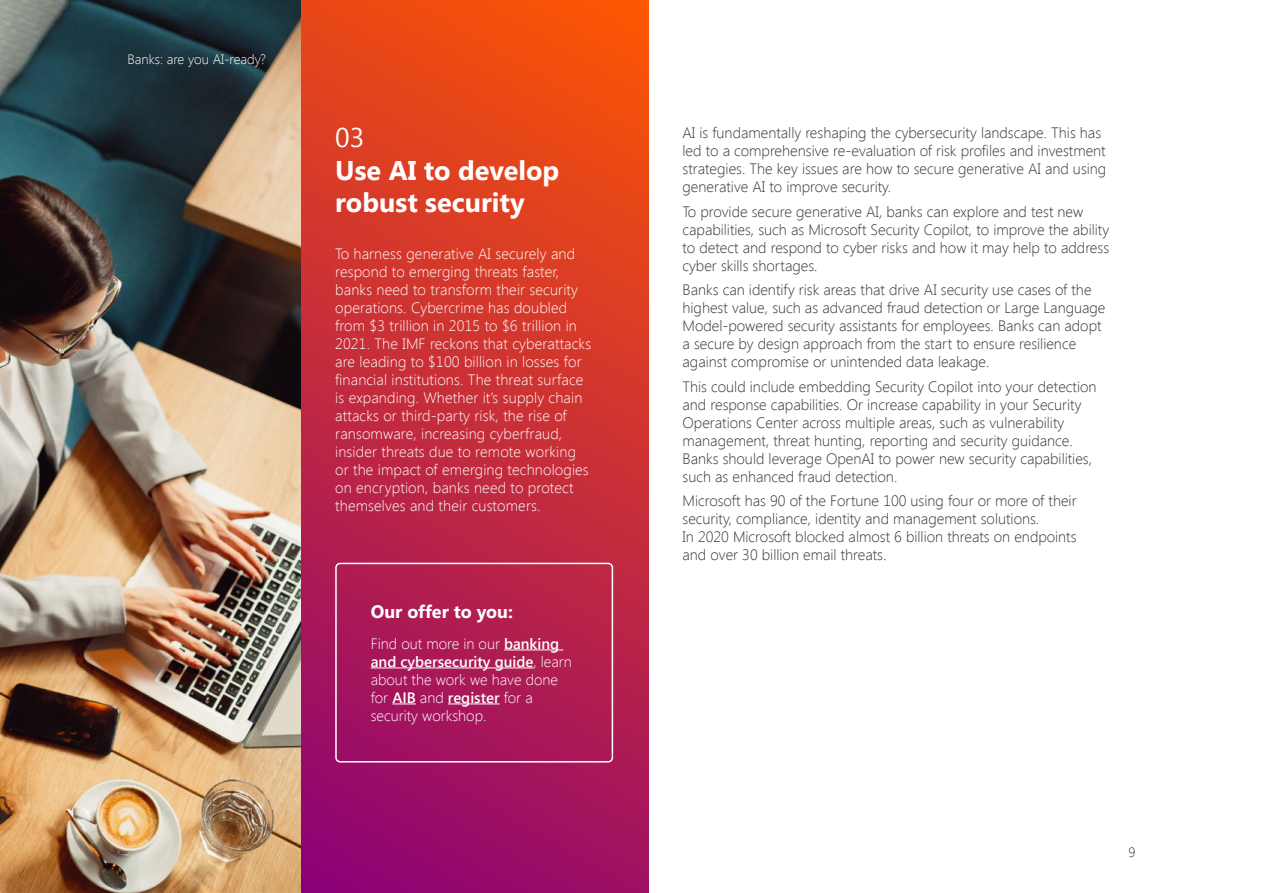
<style>
.page{position:relative;width:1263px;height:893px;background:#fff}
.page>*{position:absolute;margin:0;border:0;box-sizing:border-box;transform-origin:0 0}
.t1{font:700 27px/32.4px "Segoe UI";color:#fff}
.t2{font:27px "Segoe UI";color:#fff}
.t3{font:700 18px "Segoe UI";color:#fff}
.t4{font:300 15px/18px "Segoe UI";color:#333}
.t5{font:300 15px/18px "Segoe UI";letter-spacing:.01em;color:#fff}
.t6{font:300 13.5px "Segoe UI";color:#fff}
.t7{font:300 13.5px "Segoe UI";color:#333}
.s1{font-weight:600}
</style>
<div class="page">
<img style="left:0;top:0;width:301px;height:893px">
<div style="left:301px;top:0;width:347px;height:893px;background:linear-gradient(to bottom,#f34f0b,#94096e)"></div>
<hr style="left:504px;top:649px;width:59px;height:1px;background:#fff">
<hr style="left:371px;top:667px;width:162px;height:1px;background:#fff">
<svg style="left:392px;top:703px;width:24px;height:1px"></svg>
<hr style="left:448px;top:703px;width:52px;height:1px;background:#fff">
<div style="left:335px;top:563px;width:278px;height:199px;border:2px solid #fff;border-radius:4px"></div>
<p class="t6" style="left:128px;top:50px;width:140px">Banks: are you AI-ready?</p>
<h1 class="t2" style="left:335px;top:119px;width:31px">03</h1>
<h1 class="t1" style="left:335px;top:152px;width:226px">Use AI to develop robust security</h1>
<p class="t5" style="left:335px;top:244px;width:258px">To harness generative AI securely and respond to emerging threats faster, banks need to transform their security operations. Cybercrime has doubled from $3 trillion in 2015 to $6 trillion in 2021. The IMF reckons that cyberattacks are leading to $100 billion in losses for financial institutions. The threat surface is expanding. Whether it’s supply chain attacks or third-party risk, the rise of ransomware, increasing cyberfraud, insider threats due to remote working or the impact of emerging technologies on encryption, banks need to protect themselves and their customers.</p>
<p class="t3" style="left:371px;top:599px;width:144px">Our offer to you:</p>
<p class="t5" style="left:371px;top:634px;width:203px">Find out more in our <span class="s1">banking and cybersecurity guide</span>, learn about the work we have done for <span class="s1">AIB</span> and <span class="s1">register</span> for a security workshop.</p>
<p class="t4" style="left:682px;top:124px;width:425px">AI is fundamentally reshaping the cybersecurity landscape. This has led to a comprehensive re-evaluation of risk profiles and investment strategies. The key issues are how to secure generative AI and using generative AI to improve security.</p>
<p class="t4" style="left:682px;top:202px;width:428px">To provide secure generative AI, banks can explore and test new capabilities, such as Microsoft Security Copilot, to improve the ability to detect and respond to cyber risks and how it may help to address cyber skills shortages.</p>
<p class="t4" style="left:682px;top:280px;width:424px">Banks can identify risk areas that drive AI security use cases of the highest value, such as advanced fraud detection or Large Language Model-powered security assistants for employees. Banks can adopt a secure by design approach from the start to ensure resilience against compromise or unintended data leakage.</p>
<p class="t4" style="left:682px;top:377px;width:415px">This could include embedding Security Copilot into your detection and response capabilities. Or increase capability in your Security Operations Center across multiple areas, such as vulnerability management, threat hunting, reporting and security guidance.<br>Banks should leverage OpenAI to power new security capabilities, such as enhanced fraud detection.</p>
<p class="t4" style="left:682px;top:491px;width:396px">Microsoft has 90 of the Fortune 100 using four or more of their security, compliance, identity and management solutions.<br>In 2020 Microsoft blocked almost 6 billion threats on endpoints and over 30 billion email threats.</p>
<p class="t7" style="left:1128px;top:843px;width:8px">9</p>
</div>
